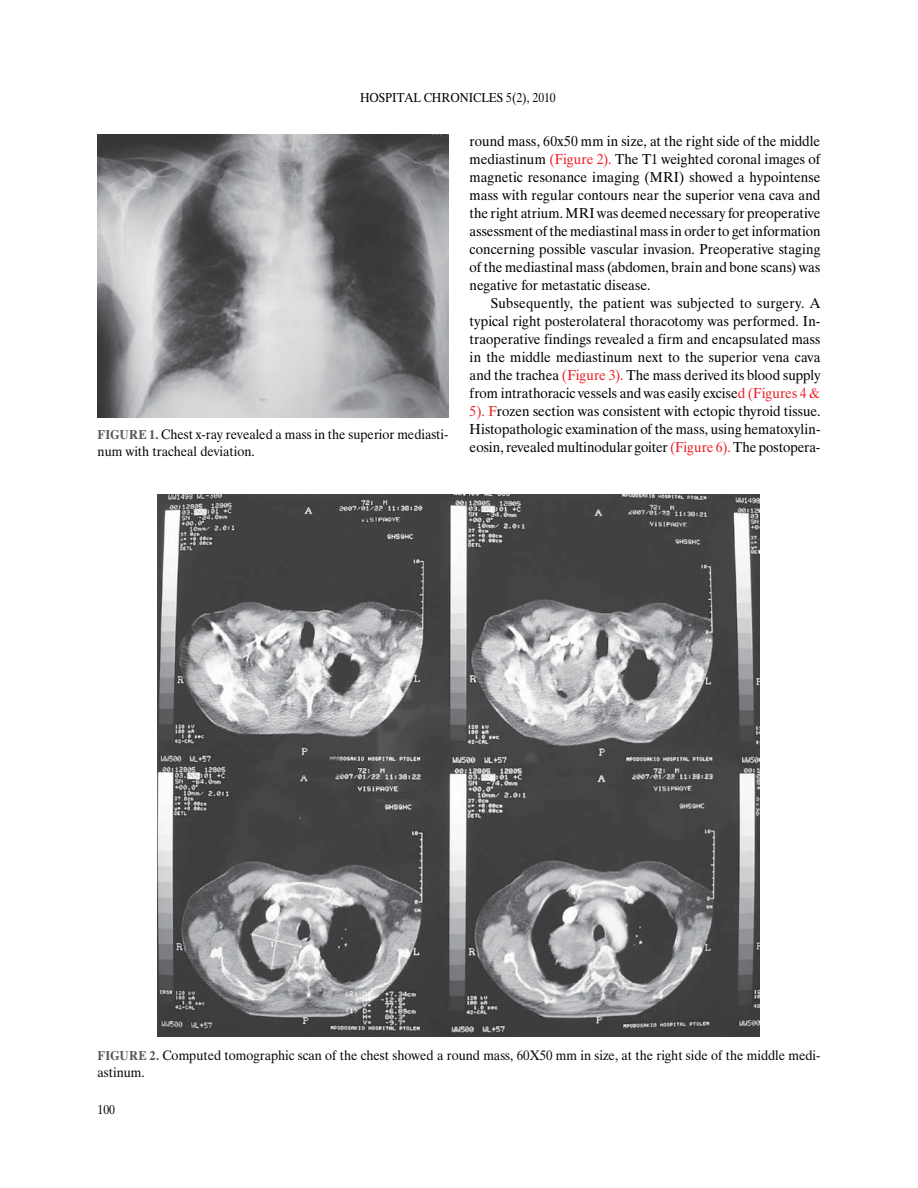
<style>
.page{position:relative;width:918px;height:1188px;background:#fff}
.page>*{position:absolute;margin:0;border:0;box-sizing:border-box;transform-origin:0 0}
.t1{font:15px/18px "UB Times";letter-spacing:-.005em;color:#010202;text-align:justify;scale:.95 1}
.t2{font:14.25px/17.1px "UB Times";color:#040809;scale:.95 1}
.t3{font:13.5px "UB Times";color:#010202;scale:.9 1}
.s1{color:#ec2027}
.s2{font-family:"UB Times Bold";font-size:13.5px;color:#58595b}
</style>
<div class="page">
<img style="left:158px;top:494px;width:602px;height:542px">
<img style="left:98px;top:135px;width:350px;height:282px">
<p class="t3" style="left:360px;top:93px;width:219px">HOSPITAL CHRONICLES 5(2), 2010</p>
<p class="t1" style="left:470px;top:134px;width:371px">round mass, 60x50 mm in size, at the right side of the middle mediastinum <span class="s1">(Figure 2).</span> The T1 weighted coronal images of magnetic resonance imaging (MRI) showed a hypointense mass with regular contours near the superior vena cava and the right atrium. MRI was deemed necessary for preoperative assessment of the mediastinal mass in order to get information concerning possible vascular invasion. Preoperative staging of the mediastinal mass (abdomen, brain and bone scans) was negative for metastatic disease.</p>
<p class="t1" style="left:470px;top:296px;width:371px;text-indent:21px">Subsequently, the patient was subjected to surgery. A typical right posterolateral thoracotomy was performed. In&shy;traoperative findings revealed a firm and encapsulated mass in the middle mediastinum next to the superior vena cava and the trachea <span class="s1">(Figure 3).</span> The mass derived its blood supply from intrathoracic vessels and was easily excise<span class="s1">d (Figures 4 &amp; 5). F</span>rozen section was consistent with ectopic thyroid tissue.<br>Histopathologic examination of the mass, using hematoxylin&shy;eosin, revealed multinodular goiter <span class="s1">(Figure 6).</span> The postopera-</p>
<p class="t2" style="left:98px;top:427px;width:371px"><span class="s2">FIGURE 1.</span> Chest x-ray revealed a mass in the superior mediasti&shy;num with tracheal deviation.</p>
<p class="t2" style="left:98px;top:1048px;width:762px"><span class="s2">FIGURE 2.</span> Computed tomographic scan of the chest showed a round mass, 60X50 mm in size, at the right side of the middle medi&shy;astinum.</p>
<p class="t3" style="left:98px;top:1105px;width:21px">100</p>
</div>
